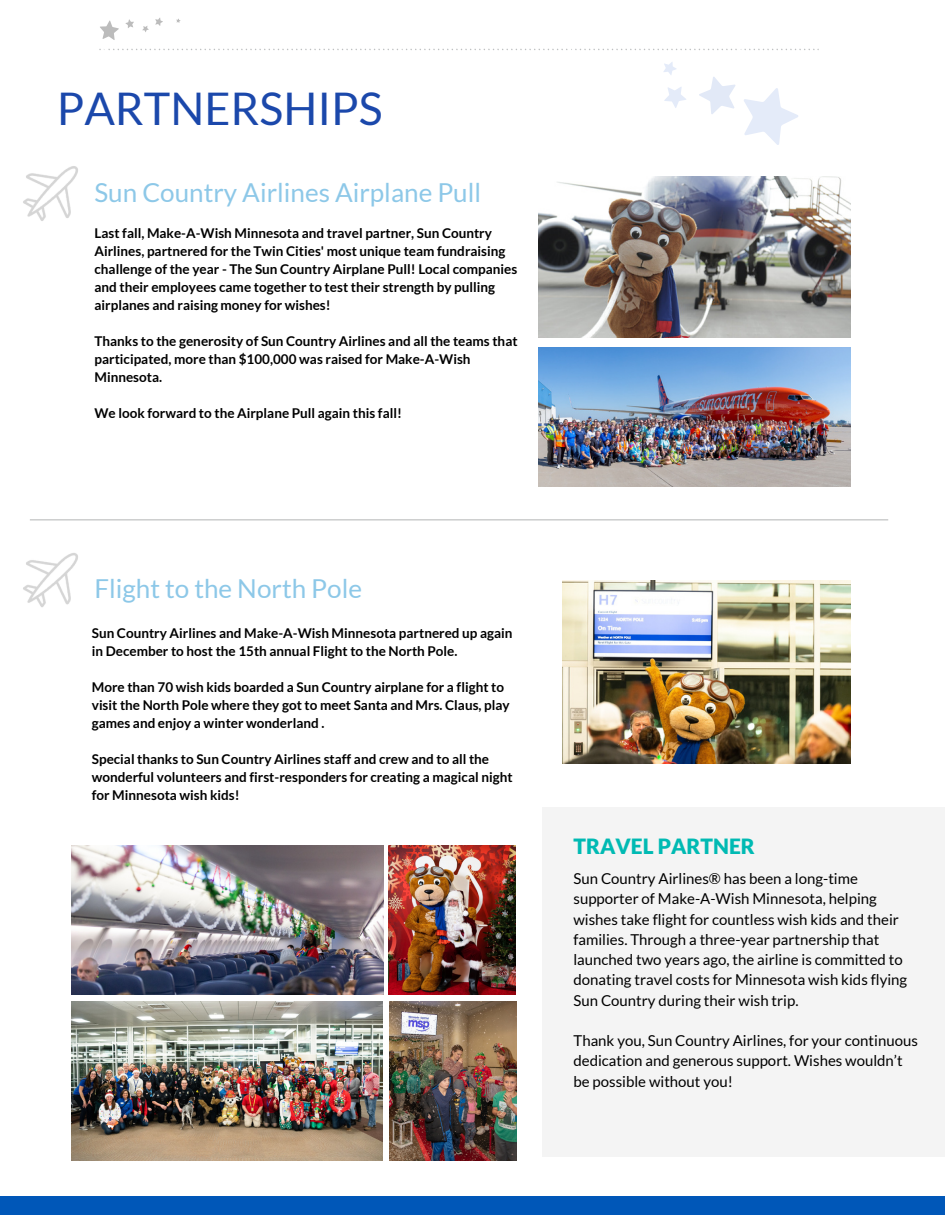
<style>
.page{position:relative;width:945px;height:1215px;background:#fff}
.page>*{position:absolute;margin:0;border:0;box-sizing:border-box;transform-origin:0 0}
.t1{font:45px "Lato";color:#1b48ab}
.t2{font:26.1px "Lato";color:#8dc8e8}
.t3{font:900 21px "Lato";color:#00bab3}
.t4{font:15px/20.2px "Lato";color:#000}
.t5{font:700 13.5px/18px "Lato";color:#000}
</style>
<div class="page">
<svg style="left:99px;top:49px;width:720px;height:1px"></svg>
<svg style="left:100px;top:20px;width:19px;height:20px"></svg>
<svg style="left:125px;top:19px;width:9px;height:9px"></svg>
<svg style="left:142px;top:26px;width:7px;height:6px"></svg>
<svg style="left:155px;top:18px;width:8px;height:8px"></svg>
<svg style="left:176px;top:18px;width:5px;height:5px"></svg>
<svg style="left:664px;top:87px;width:22px;height:21px"></svg>
<svg style="left:699px;top:77px;width:37px;height:37px"></svg>
<svg style="left:663px;top:62px;width:13px;height:13px"></svg>
<svg style="left:744px;top:88px;width:54px;height:57px"></svg>
<div style="left:0;top:1196px;width:945px;height:19px;background:#0057b8"></div>
<img style="left:23px;top:166px;width:55px;height:55px">
<img style="left:23px;top:553px;width:55px;height:54px">
<hr style="left:30px;top:519px;width:858px;height:1px;background:#bbbcbc">
<img style="left:539px;top:177px;width:312px;height:160px">
<img style="left:539px;top:347px;width:312px;height:140px">
<img style="left:72px;top:1002px;width:311px;height:158px">
<img style="left:389px;top:845px;width:127px;height:150px">
<img style="left:562px;top:580px;width:288px;height:183px">
<img style="left:72px;top:845px;width:311px;height:150px">
<img style="left:389px;top:1002px;width:127px;height:158px">
<div style="left:542px;top:807px;width:403px;height:350px;background:#f4f4f4"></div>
<p class="t1" style="left:57px;top:80px;width:327px">PARTNERSHIPS</p>
<p class="t2" style="left:94px;top:176px;width:388px">Sun Country Airlines Airplane Pull</p>
<p class="t5" style="left:94px;top:224px;width:424px">Last fall, Make-A-Wish Minnesota and travel partner, Sun Country Airlines, partnered for the Twin Cities' most unique team fundraising challenge of the year - The Sun Country Airplane Pull! Local companies and their employees came together to test their strength by pulling airplanes and raising money for wishes!</p>
<p class="t5" style="left:94px;top:332px;width:425px">Thanks to the generosity of Sun Country Airlines and all the teams that participated, more than $100,000 was raised for Make-A-Wish<br>Minnesota.</p>
<p class="t5" style="left:94px;top:404px;width:309px">We look forward to the Airplane Pull again this fall!</p>
<p class="t2" style="left:94px;top:573px;width:269px">Flight to the North Pole</p>
<p class="t5" style="left:92px;top:624px;width:422px">Sun Country Airlines and Make-A-Wish Minnesota partnered up again in December to host the 15th annual Flight to the North Pole.</p>
<p class="t5" style="left:92px;top:678px;width:420px">More than 70 wish kids boarded a Sun Country airplane for a flight to visit the North Pole where they got to meet Santa and Mrs. Claus, play games and enjoy a winter wonderland .</p>
<p class="t5" style="left:92px;top:750px;width:422px">Special thanks to Sun Country Airlines staff and crew and to all the wonderful volunteers and first-responders for creating a magical night for Minnesota wish kids!</p>
<p class="t3" style="left:573px;top:833px;width:183px">TRAVEL PARTNER</p>
<p class="t4" style="left:573px;top:868px;width:335px">Sun Country Airlines® has been a long-time supporter of Make-A-Wish Minnesota, helping wishes take flight for countless wish kids and their families. Through a three-year partnership that launched two years ago, the airline is committed to donating travel costs for Minnesota wish kids flying Sun Country during their wish trip.</p>
<p class="t4" style="left:573px;top:1030px;width:346px">Thank you, Sun Country Airlines, for your continuous dedication and generous support. Wishes wouldn’t be possible without you!</p>
</div>
